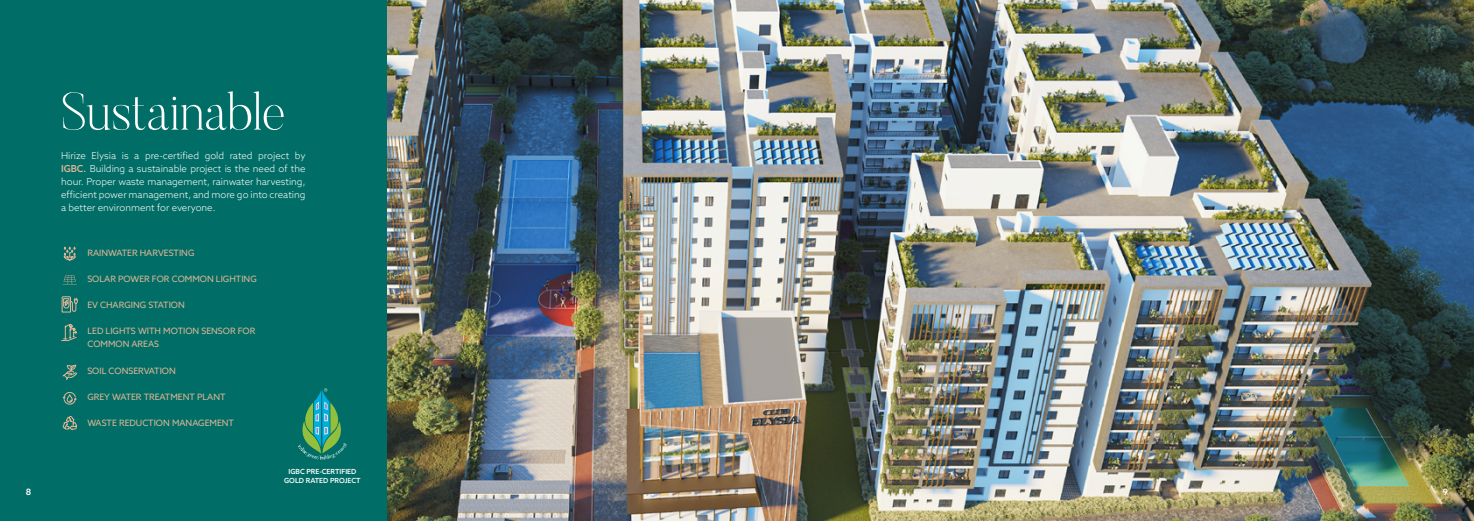
<style>
.page{position:relative;width:1474px;height:521px;background:#fff}
.page>*{position:absolute;margin:0;border:0;box-sizing:border-box;transform-origin:0 0}
.t1{font:200 52.5px "Butler";letter-spacing:-.01em;color:#fff}
.t2{font:300 9.62px/13.1px "Azo Sans";color:#fff;text-align:justify}
.t3{font:8.75px/13.1px "Azo Sans";color:#e3b697}
.t4{font:500 8.75px "Azo Sans";color:#fff}
.t5{font:500 7px/9.6px "Azo Sans";color:#fff;text-align:center}
.s1{font-weight:500;color:#e3b697}
</style>
<div class="page">
<div style="left:0;top:0;width:1473px;height:521px;background:#006e66"></div>
<img style="left:387px;top:0;width:1086px;height:521px">
<svg style="left:298px;top:388px;width:49px;height:71px"></svg>
<svg style="left:61px;top:324px;width:16px;height:17px"></svg>
<svg style="left:63px;top:275px;width:13px;height:9px"></svg>
<svg style="left:62px;top:364px;width:15px;height:16px"></svg>
<svg style="left:63px;top:392px;width:14px;height:13px"></svg>
<svg style="left:62px;top:416px;width:15px;height:15px"></svg>
<svg style="left:63px;top:246px;width:13px;height:15px"></svg>
<svg style="left:62px;top:296px;width:16px;height:16px"></svg>
<h1 class="t1" style="left:61px;top:78px;width:226px">Sustainable</h1>
<p class="t2" style="left:61px;top:149px;width:246px">Hirize Elysia is a pre-certified gold rated project by <span class="s1">IGBC.</span> Building a sustainable project is the need of the hour. Proper waste management, rainwater harvesting, efficient power management, and more go into creating a better environment for everyone.</p>
<p class="t3" style="left:87px;top:246px;width:109px">RAINWATER HARVESTING</p>
<p class="t3" style="left:87px;top:272px;width:171px">SOLAR POWER FOR COMMON LIGHTING</p>
<p class="t3" style="left:87px;top:298px;width:99px">EV CHARGING STATION</p>
<p class="t3" style="left:87px;top:324px;width:169px">LED LIGHTS WITH MOTION SENSOR FOR<br>COMMON AREAS</p>
<p class="t3" style="left:87px;top:364px;width:90px">SOIL CONSERVATION</p>
<p class="t3" style="left:87px;top:390px;width:140px">GREY WATER TREATMENT PLANT</p>
<p class="t3" style="left:87px;top:416px;width:148px">WASTE REDUCTION MANAGEMENT</p>
<p class="t5" style="left:284px;top:466px;width:78px">IGBC PRE-CERTIFIED<br>GOLD RATED PROJECT</p>
<p class="t4" style="left:26px;top:486px;width:7px">8</p>
<p class="t4" style="left:1442px;top:486px;width:7px">9</p>
</div>
